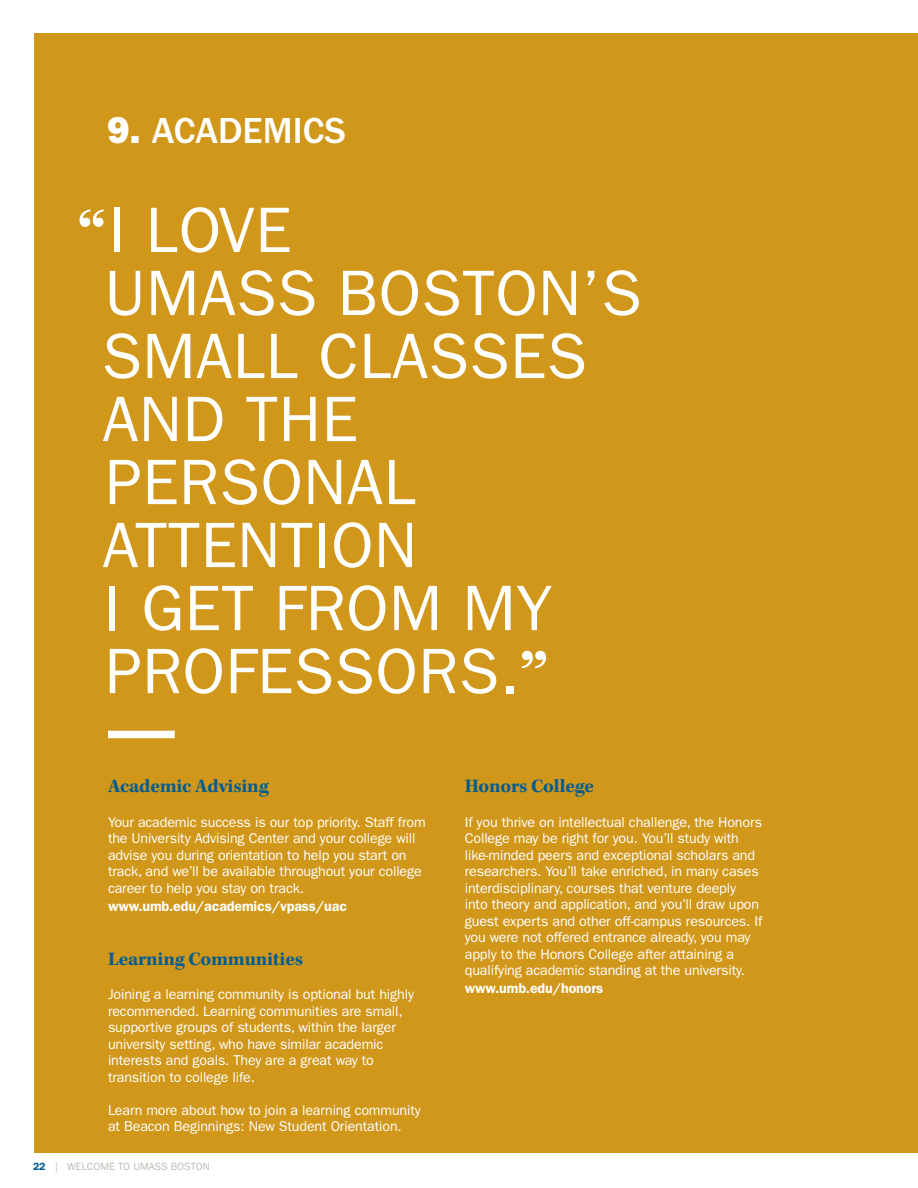
<style>
.page{position:relative;width:918px;height:1188px;background:#fff}
.page>*{position:absolute;margin:0;border:0;box-sizing:border-box;transform-origin:0 0}
.t1{font:64.5px/63px "ITC Franklin Gothic Std";letter-spacing:.01em;color:#fff}
.t2{font:500 37.5px "ITC Franklin Gothic Std";color:#fff}
.t3{font:700 19.5px "Kepler Std";letter-spacing:-.01em;color:#005c91}
.t4{font:14.25px/16.5px "ITC Franklin Gothic Std";letter-spacing:-.01em;color:#fff}
.t5{font:600 14.25px "ITC Franklin Gothic Std";letter-spacing:-.01em;color:#fff}
.t6{font:10.5px "ITC Franklin Gothic Std";color:#c0b8b2}
.s1{font-family:"ITC Franklin Gothic Std Hvy";font-weight:400}
.s2{font-family:"Kepler Std";font-weight:900;font-size:60px}
.s3{font-weight:600;color:#005c91}
</style>
<div class="page">
<div style="left:35px;top:33px;width:883px;height:1120px;background:#d0971a"></div>
<div style="left:108px;top:731px;width:67px;height:7px;background:#fff"></div>
<h2 class="t2" style="left:107px;top:109px;width:240px"><span class="s1">9.</span> ACADEMICS</h2>
<h1 class="t1" style="left:102px;top:199px;width:541px;text-indent:-24px"><span class="s2">“</span>I LOVE<br>UMASS BOSTON’S<br>SMALL CLASSES<br>AND THE<br>PERSONAL<br>ATTENTION<br>I GET FROM MY<br>PROFESSORS.<span class="s2">”</span></h1>
<h3 class="t3" style="left:108px;top:775px;width:162px">Academic Advising</h3>
<p class="t4" style="left:108px;top:814px;width:319px">Your academic success is our top priority. Staff from the University Advising Center and your college will advise you during orientation to help you start on track, and we’ll be available throughout your college career to help you stay on track.</p>
<p class="t5" style="left:108px;top:898px;width:241px">www.umb.edu/academics/vpass/uac</p>
<h3 class="t3" style="left:108px;top:948px;width:197px">Learning Communities</h3>
<p class="t4" style="left:108px;top:986px;width:308px">Joining a learning community is optional but highly recommended. Learning communities are small, supportive groups of students, within the larger university setting, who have similar academic interests and goals. They are a great way to transition to college life.</p>
<p class="t4" style="left:108px;top:1102px;width:314px">Learn more about how to join a learning community at Beacon Beginnings: New Student Orientation.</p>
<p class="t6" style="left:33px;top:1160px;width:178px"><span class="s3">22</span> | WELCOME TO UMASS BOSTON</p>
<h3 class="t3" style="left:465px;top:775px;width:131px">Honors College</h3>
<p class="t4" style="left:465px;top:814px;width:299px">If you thrive on intellectual challenge, the Honors College may be right for you. You’ll study with like-minded peers and exceptional scholars and researchers. You’ll take enriched, in many cases interdisciplinary, courses that venture deeply into theory and application, and you’ll draw upon guest experts and other off-campus resources. If you were not offered entrance already, you may apply to the Honors College after attaining a qualifying academic standing at the university.</p>
<p class="t5" style="left:465px;top:980px;width:140px">www.umb.edu/honors</p>
</div>
